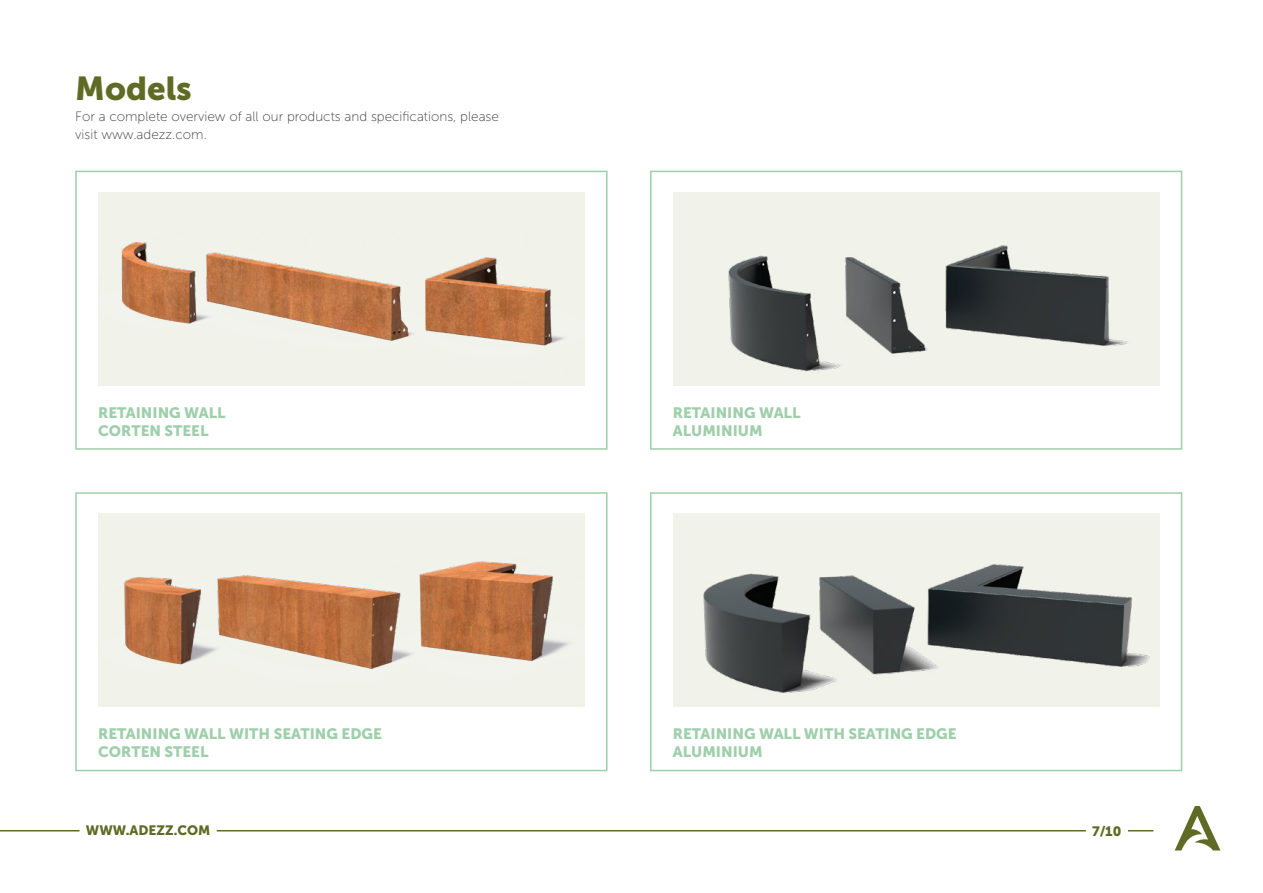
<style>
.page{position:relative;width:1263px;height:893px;background:#fff}
.page>*{position:absolute;margin:0;border:0;box-sizing:border-box;transform-origin:0 0}
.t1{font:33px "Museo Sans 900";color:#5f6b24}
.t2{font:15px/18px "Museo Sans 900";color:#9ecfaa}
.t3{font:13.5px/18px "Museo Sans 100";color:#3c3c3b}
.t4{font:13.5px "Museo Sans 900";color:#5f6b24}
</style>
<div class="page">
<svg style="left:1175px;top:806px;width:45px;height:44px"></svg>
<svg style="left:1128px;top:830px;width:25px;height:1px"></svg>
<hr style="left:0;top:830px;width:80px;height:1px;background:#5f6b24">
<hr style="left:217px;top:830px;width:869px;height:1px;background:#5f6b24">
<div style="left:75px;top:171px;width:532px;height:279px;border:2px solid #9ecfaa"></div>
<div style="left:75px;top:492px;width:532px;height:279px;border:2px solid #9ecfaa"></div>
<img style="left:284px;top:513px;width:71px;height:194px">
<img style="left:98px;top:192px;width:91px;height:193px">
<img style="left:98px;top:513px;width:186px;height:194px">
<img style="left:189px;top:192px;width:396px;height:193px">
<img style="left:355px;top:513px;width:230px;height:194px">
<img style="left:673px;top:192px;width:486px;height:193px">
<div style="left:650px;top:171px;width:532px;height:279px;border:2px solid #9ecfaa"></div>
<img style="left:673px;top:513px;width:486px;height:194px">
<div style="left:650px;top:492px;width:532px;height:279px;border:2px solid #9ecfaa"></div>
<h1 class="t1" style="left:75px;top:70px;width:118px">Models</h1>
<p class="t3" style="left:75px;top:107px;width:425px">For a complete overview of all our products and specifications, please visit www.adezz.com.</p>
<p class="t2" style="left:98px;top:403px;width:129px">RETAINING WALL<br>CORTEN STEEL</p>
<p class="t2" style="left:98px;top:725px;width:285px">RETAINING WALL WITH SEATING EDGE<br>CORTEN STEEL</p>
<p class="t2" style="left:673px;top:403px;width:129px">RETAINING WALL<br>ALUMINIUM</p>
<p class="t2" style="left:673px;top:725px;width:285px">RETAINING WALL WITH SEATING EDGE<br>ALUMINIUM</p>
<p class="t4" style="left:86px;top:823px;width:126px">WWW.ADEZZ.COM</p>
<p class="t4" style="left:1092px;top:823px;width:31px">7/10</p>
</div>
